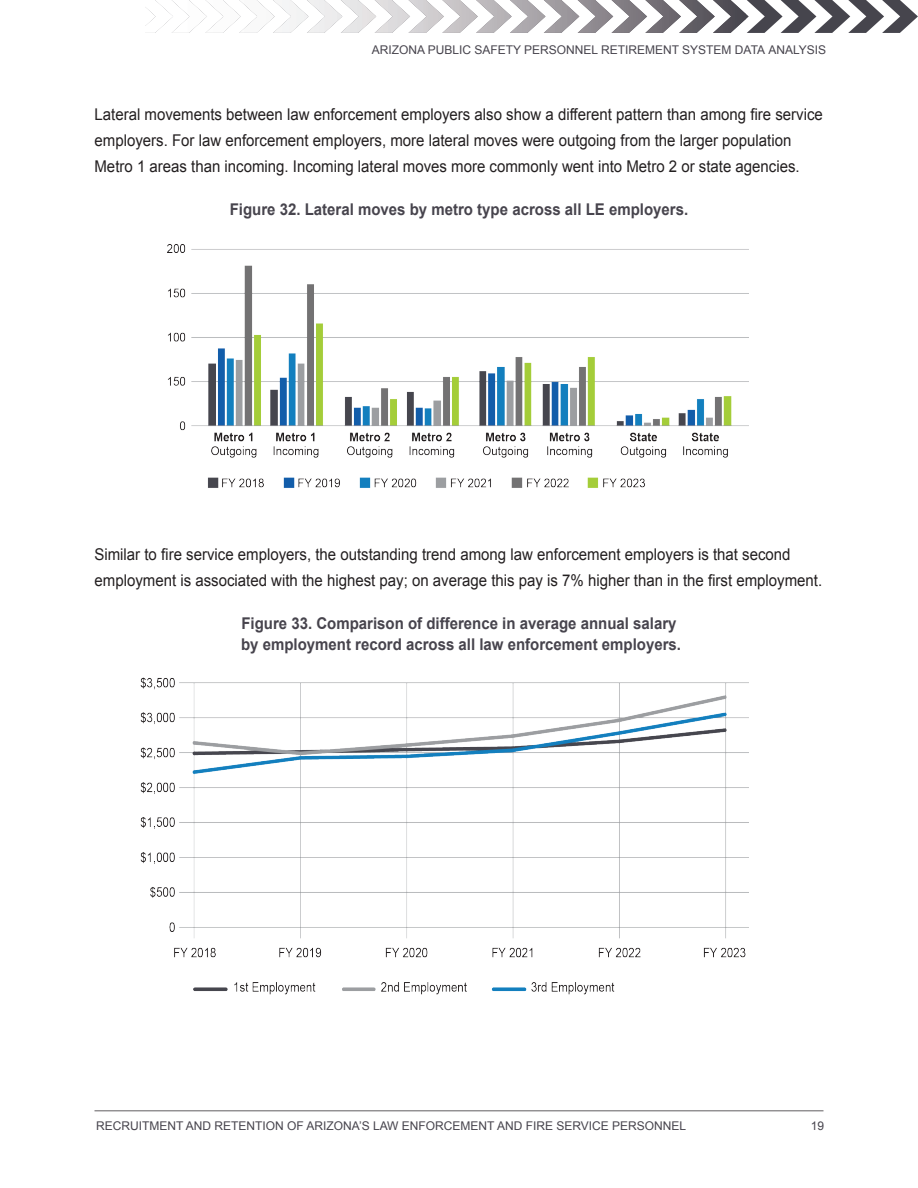
<style>
.page{position:relative;width:918px;height:1188px;background:#fff}
.page>*{position:absolute;margin:0;border:0;box-sizing:border-box;transform-origin:0 0}
.Body{font:16.2px/26px "Arial";color:#231f20;scale:.93 1}
.body_First{font:16.2px/26px "Arial";color:#231f20;scale:.93 1}
.Table_Chart_title_centered{font:700 16.2px "Arial";color:#47444d;scale:.93 1}
.t1{font:12px "Arial";color:#47444d}
</style>
<div class="page">
<hr style="left:94px;top:1110px;width:730px;height:1px;background:#727072">
<svg style="left:746px;top:0;width:172px;height:33px"></svg>
<img style="left:715px;top:0;width:31px;height:33px">
<img style="left:681px;top:0;width:34px;height:33px">
<img style="left:647px;top:0;width:34px;height:33px">
<img style="left:613px;top:0;width:34px;height:33px">
<img style="left:579px;top:0;width:34px;height:33px">
<img style="left:546px;top:0;width:33px;height:33px">
<img style="left:512px;top:0;width:34px;height:33px">
<img style="left:478px;top:0;width:34px;height:33px">
<img style="left:444px;top:0;width:34px;height:33px">
<img style="left:410px;top:0;width:34px;height:33px">
<img style="left:376px;top:0;width:34px;height:33px">
<img style="left:343px;top:0;width:33px;height:33px">
<img style="left:309px;top:0;width:34px;height:33px">
<img style="left:275px;top:0;width:34px;height:33px">
<img style="left:241px;top:0;width:34px;height:33px">
<img style="left:207px;top:0;width:34px;height:33px">
<img style="left:173px;top:0;width:34px;height:33px">
<img style="left:145px;top:0;width:28px;height:33px">
<img style="left:140px;top:677px;width:608px;height:318px">
<img style="left:167px;top:244px;width:581px;height:244px">
<p class="t1" style="left:372px;top:42px;width:456px">ARIZONA PUBLIC SAFETY PERSONNEL RETIREMENT SYSTEM DATA ANALYSIS</p>
<p class="Body" style="left:94px;top:101px;width:785px">Lateral movements between law enforcement employers also show a different pattern than among fire service employers. For law enforcement employers, more lateral moves were outgoing from the larger population<br>Metro 1 areas than incoming. Incoming lateral moves more commonly went into Metro 2 or state agencies.</p>
<p class="Table_Chart_title_centered" style="left:230px;top:198px;width:495px">Figure 32. Lateral moves by metro type across all LE employers.</p>
<p class="body_First" style="left:94px;top:542px;width:784px">Similar to fire service employers, the outstanding trend among law enforcement employers is that second employment is associated with the highest pay; on average this pay is 7% higher than in the first employment.</p>
<p class="Table_Chart_title_centered" style="left:241px;top:613px;width:469px">Figure 33. Comparison of difference in average annual salary</p>
<p class="Table_Chart_title_centered" style="left:241px;top:634px;width:475px">by employment record across all law enforcement employers.</p>
<p class="t1" style="left:96px;top:1118px;width:592px">RECRUITMENT AND RETENTION OF ARIZONA’S LAW ENFORCEMENT AND FIRE SERVICE PERSONNEL</p>
<p class="t1" style="left:811px;top:1118px;width:15px">19</p>
</div>
